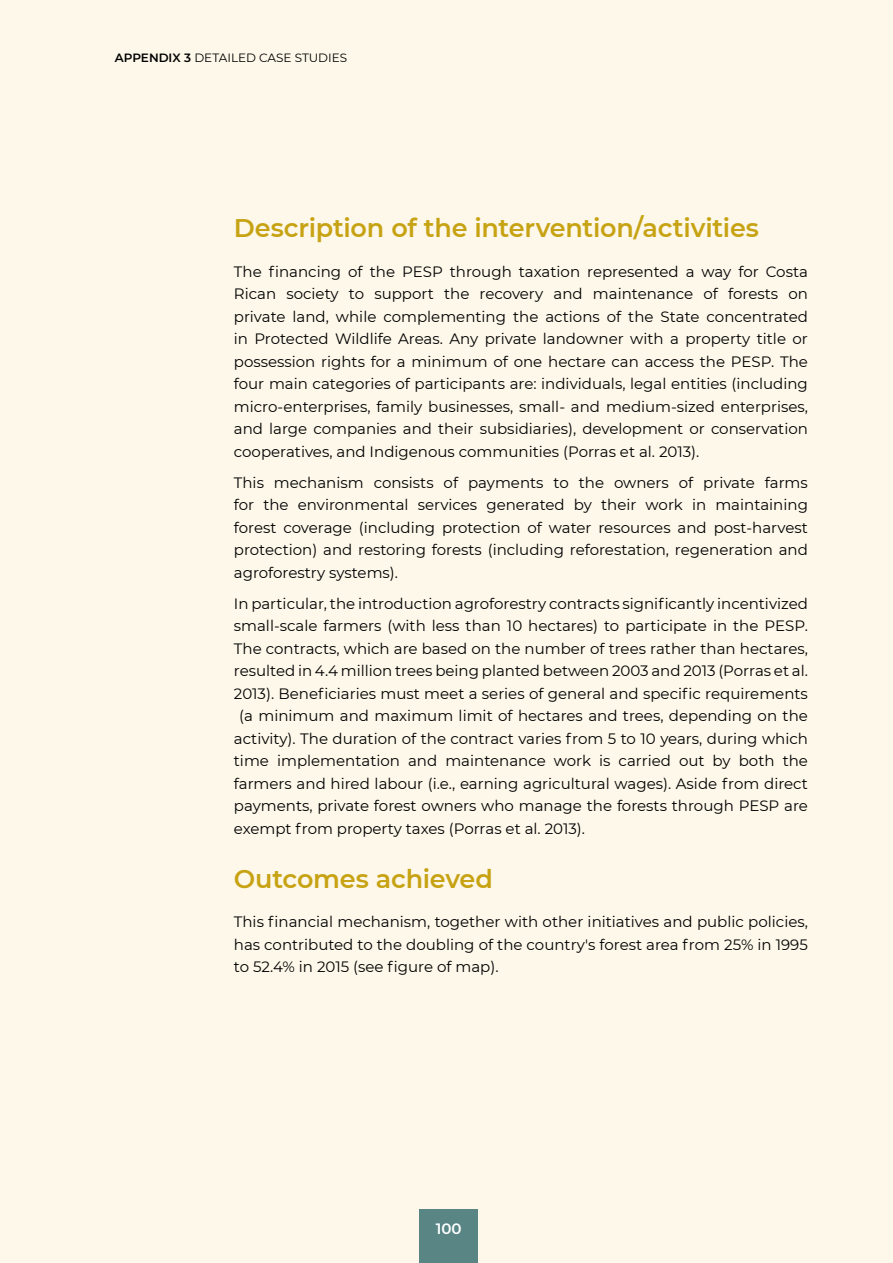
<style>
.page{position:relative;width:893px;height:1263px;background:#fdf8ea}
.page>*{position:absolute;margin:0;border:0;box-sizing:border-box;transform-origin:0 0}
.t1{font:600 25.5px "Montserrat";letter-spacing:-.01em;color:#c7a314}
.t2{font:15px/22.5px "Montserrat";color:#000;text-align:justify}
.t3{font:600 15px "Montserrat";color:#fff}
.t4{font:12px "Montserrat";color:#000}
.s1{font-weight:600}
</style>
<div class="page">
<div style="left:420px;top:1209px;width:58px;height:54px;background:#598585"></div>
<p class="t4" style="left:115px;top:49px;width:234px"><span class="s1">APPENDIX 3</span> DETAILED CASE STUDIES</p>
<h1 class="t1" style="left:234px;top:210px;width:527px">Description of the intervention/activities</h1>
<p class="t2" style="left:234px;top:260px;width:576px">The financing of the PESP through taxation represented a way for Costa Rican society to support the recovery and maintenance of forests on private land, while complementing the actions of the State concentrated in Protected Wildlife Areas. Any private landowner with a property title or possession rights for a minimum of one hectare can access the PESP. The four main categories of participants are: individuals, legal entities (including micro-enterprises, family businesses, small- and medium-sized enterprises, and large companies and their subsidiaries), development or conservation cooperatives, and Indigenous communities (Porras et al. 2013).</p>
<p class="t2" style="left:234px;top:471px;width:576px">This mechanism consists of payments to the owners of private farms for the environmental services generated by their work in maintaining forest coverage (including protection of water resources and post-harvest protection) and restoring forests (including reforestation, regeneration and agroforestry systems).</p>
<p class="t2" style="left:234px;top:592px;width:576px">In particular, the introduction agroforestry contracts significantly incentivized</p>
<p class="t2" style="left:234px;top:614px;width:576px">small-scale farmers (with less than 10 hectares) to participate in the PESP.</p>
<p class="t2" style="left:234px;top:637px;width:576px">The contracts, which are based on the number of trees rather than hectares,</p>
<p class="t2" style="left:234px;top:659px;width:576px">resulted in 4.4 million trees being planted between 2003 and 2013 (Porras et al.</p>
<p class="t2" style="left:234px;top:682px;width:576px">2013). Beneficiaries must meet a series of general and specific requirements</p>
<p class="t2" style="left:239px;top:704px;width:570px">(a minimum and maximum limit of hectares and trees, depending on the</p>
<p class="t2" style="left:234px;top:727px;width:576px">activity). The duration of the contract varies from 5 to 10 years, during which</p>
<p class="t2" style="left:234px;top:749px;width:576px">time implementation and maintenance work is carried out by both the</p>
<p class="t2" style="left:234px;top:772px;width:576px">farmers and hired labour (i.e., earning agricultural wages). Aside from direct</p>
<p class="t2" style="left:234px;top:794px;width:576px">payments, private forest owners who manage the forests through PESP are</p>
<p class="t2" style="left:234px;top:817px;width:353px">exempt from property taxes (Porras et al. 2013).</p>
<h1 class="t1" style="left:234px;top:861px;width:260px">Outcomes achieved</h1>
<p class="t2" style="left:234px;top:910px;width:576px">This financial mechanism, together with other initiatives and public policies, has contributed to the doubling of the country's forest area from 25% in 1995 to 52.4% in 2015 (see figure of map).</p>
<p class="t3" style="left:436px;top:1218px;width:27px">100</p>
</div>
